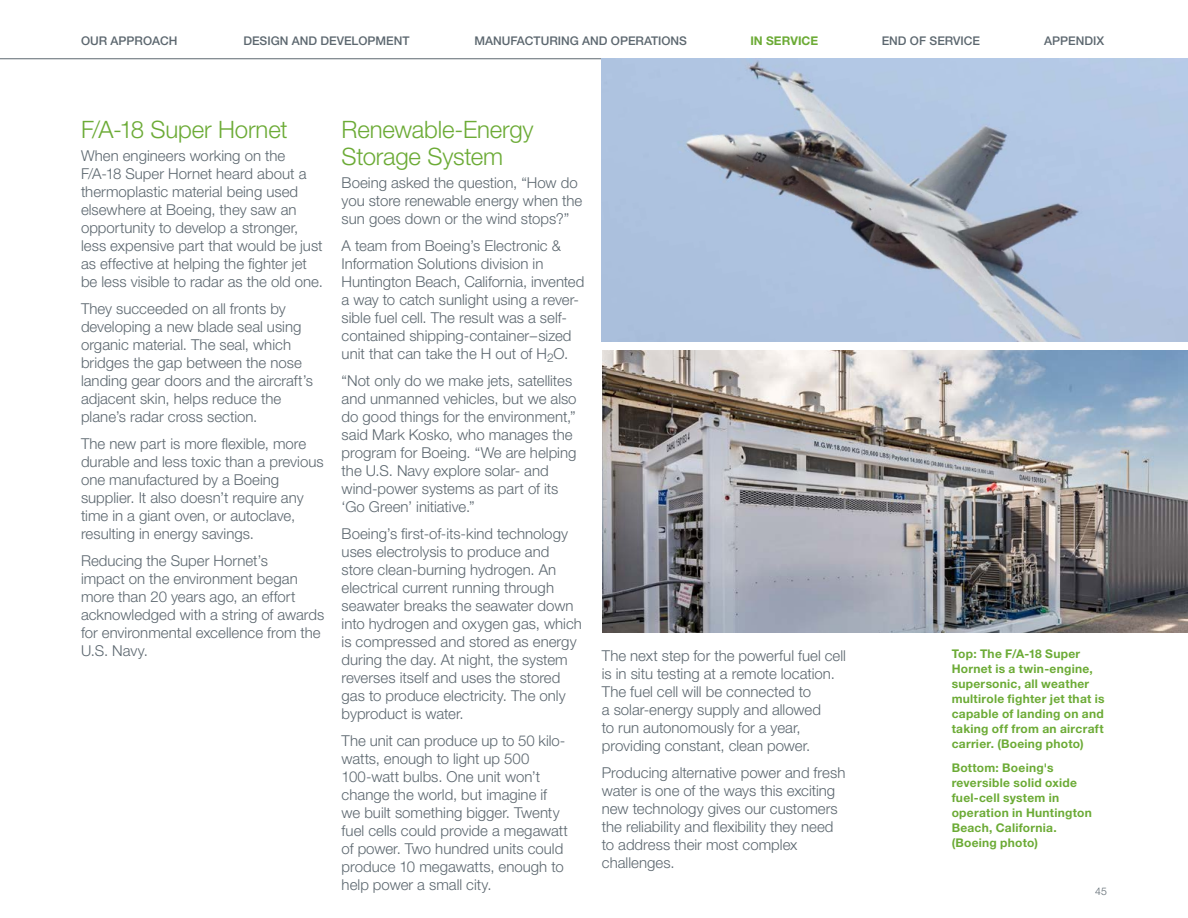
<style>
.page{position:relative;width:1188px;height:918px;background:#fff}
.page>*{position:absolute;margin:0;border:0;box-sizing:border-box;transform-origin:0 0}
.t1{font:300 24px/27px "Helvetica Neue LT Std";letter-spacing:-.01em;color:#6cab36}
.t2{font:300 15px/18px "Helvetica Neue LT Std";color:#5c676f}
.t3{font:700 12px/15px "Helvetica Neue LT Std";letter-spacing:.02em;color:#6cab36}
.t4{font:500 12px "Helvetica Neue LT Std";color:#5c676f}
.t5{font:700 12px "Helvetica Neue LT Std";color:#6cab36}
.t6{font:300 10.5px "Helvetica Neue LT Std";color:#5c676f}
</style>
<div class="page">
<hr style="left:0;top:58px;width:1188px;height:1px;background:#5c676f">
<img style="left:602px;top:58px;width:586px;height:283px">
<img style="left:603px;top:350px;width:585px;height:282px">
<p class="t4" style="left:81px;top:33px;width:98px">OUR APPROACH</p>
<p class="t4" style="left:243px;top:33px;width:168px">DESIGN AND DEVELOPMENT</p>
<p class="t4" style="left:475px;top:33px;width:214px">MANUFACTURING AND OPERATIONS</p>
<p class="t5" style="left:750px;top:33px;width:69px">IN SERVICE</p>
<p class="t4" style="left:882px;top:33px;width:100px">END OF SERVICE</p>
<p class="t4" style="left:1044px;top:33px;width:62px">APPENDIX</p>
<h1 class="t1" style="left:81px;top:116px;width:208px">F/A-18 Super Hornet</h1>
<p class="t2" style="left:81px;top:146px;width:243px">When engineers working on the F/A-18 Super Hornet heard about a thermoplastic material being used elsewhere at Boeing, they saw an opportunity to develop a stronger, less expensive part that would be just as effective at helping the fighter jet be less visible to radar as the old one.</p>
<p class="t2" style="left:81px;top:299px;width:234px">They succeeded on all fronts by developing a new blade seal using organic material. The seal, which bridges the gap between the nose landing gear doors and the aircraft’s adjacent skin, helps reduce the plane’s radar cross section.</p>
<p class="t2" style="left:81px;top:434px;width:244px">The new part is more flexible, more durable and less toxic than a previous one manufactured by a Boeing supplier. It also doesn’t require any time in a giant oven, or autoclave, resulting in energy savings.</p>
<p class="t2" style="left:81px;top:551px;width:245px">Reducing the Super Hornet’s<br>impact on the environment began more than 20 years ago, an effort acknowledged with a string of awards for environmental excellence from the<br>U.S. Navy.</p>
<h1 class="t1" style="left:342px;top:116px;width:194px">Renewable-Energy<br>Storage System</h1>
<p class="t2" style="left:342px;top:173px;width:242px">Boeing asked the question, “How do you store renewable energy when the sun goes down or the wind stops?”</p>
<p class="t2" style="left:342px;top:236px;width:244px">A team from Boeing’s Electronic &amp; Information Solutions division in Huntington Beach, California, invented a way to catch sunlight using a rever&shy;sible fuel cell. The result was a self&shy;contained shipping-container–sized unit that can take the H out of H<sub>2</sub>O.</p>
<p class="t2" style="left:342px;top:371px;width:237px">“Not only do we make jets, satellites and unmanned vehicles, but we also do good things for the environment,” said Mark Kosko, who manages the program for Boeing. “We are helping the U.S. Navy explore solar- and wind-power systems as part of its ‘Go Green’ initiative.”</p>
<p class="t2" style="left:342px;top:524px;width:242px">Boeing’s first-of-its-kind technology uses electrolysis to produce and store clean-burning hydrogen. An electrical current running through seawater breaks the seawater down into hydrogen and oxygen gas, which is compressed and stored as energy during the day. At night, the system reverses itself and uses the stored gas to produce electricity. The only byproduct is water.</p>
<p class="t2" style="left:342px;top:731px;width:228px">The unit can produce up to 50 kilo&shy;watts, enough to light up 500<br>100-watt bulbs. One unit won’t change the world, but imagine if we built something bigger. Twenty fuel cells could provide a megawatt of power. Two hundred units could produce 10 megawatts, enough to help power a small city.</p>
<p class="t2" style="left:602px;top:646px;width:246px">The next step for the powerful fuel cell is in situ testing at a remote location.<br>The fuel cell will be connected to<br>a solar-energy supply and allowed<br>to run autonomously for a year, providing constant, clean power.</p>
<p class="t2" style="left:602px;top:763px;width:245px">Producing alternative power and fresh water is one of the ways this exciting new technology gives our customers the reliability and flexibility they need to address their most complex challenges.</p>
<p class="t3" style="left:952px;top:646px;width:154px">Top: The F/A-18 Super<br>Hornet is a twin-engine, supersonic, all weather multirole fighter jet that is capable of landing on and taking off from an aircraft carrier. (Boeing photo)</p>
<p class="t3" style="left:952px;top:760px;width:142px">Bottom: Boeing's reversible solid oxide fuel-cell system in operation in Huntington<br>Beach, California. (Boeing photo)</p>
<p class="t6" style="left:1095px;top:885px;width:13px">45</p>
</div>
